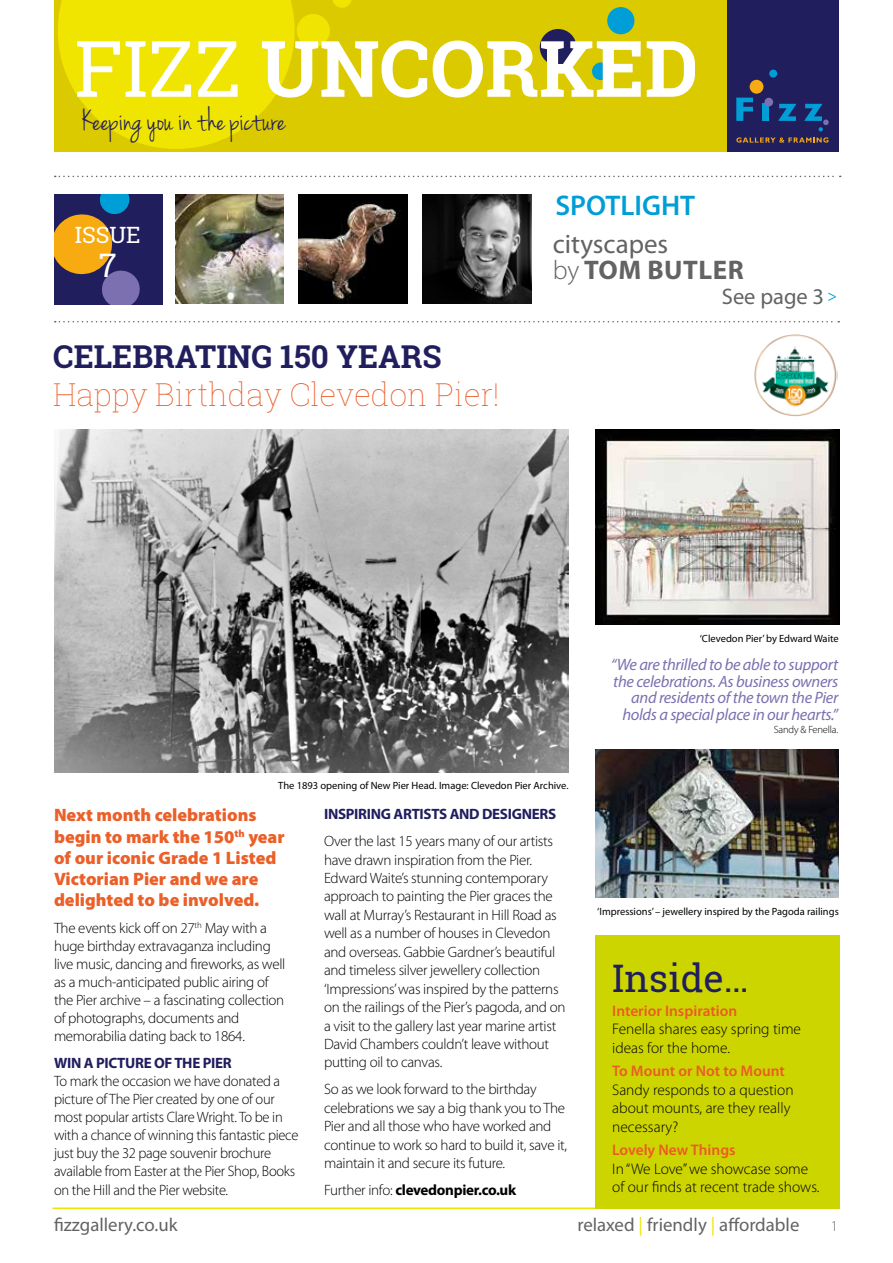
<style>
.page{position:relative;width:893px;height:1263px;background:#fff}
.page>*{position:absolute;margin:0;border:0;box-sizing:border-box;transform-origin:0 0}
.t1{font:700 78px "Roboto Slab";color:#fff}
.t2{font:37.95px "Roboto Slab";color:#211e5e}
.t3{font:33px "Jenna Sue";color:#211e5e}
.t4{font:32.4px "Roboto Slab";color:#fff}
.t5{font:100 31.5px "Roboto Slab";color:#eb5b25}
.t6{font:700 31.5px "Roboto Slab";color:#211e5e}
.t7{font:600 28.5px "Myriad Pro";color:#009ed6}
.t8{font:27px/25.5px "Myriad Pro";color:#646363}
.t9{font:22.5px "Myriad Pro";color:#646363}
.t10{font:22.5px "Roboto Slab";color:#fff}
.t11{font:18.75px "Myriad Pro";color:#646363}
.t12{font:900 18px/21.1px "Myriad Pro";color:#eb5f29}
.t13{font:italic 16.5px/16.5px "Myriad Pro";letter-spacing:-.02em;color:#7c70b1;text-align:right}
.t14{font:300 15.3px/18.3px "Myriad Pro";color:#000}
.t15{font:600 15.3px "Myriad Pro";color:#eb5b25}
.t16{font:300 15px/18.5px "Myriad Pro";letter-spacing:-.02em;color:#000}
.t17{font:700 15px "Myriad Pro";letter-spacing:-.02em;color:#211e5e}
.t18{font:700 15px "Myriad Pro";letter-spacing:-.02em;color:#000}
.t19{font:300 15px "Myriad Pro";color:#646363}
.t20{font:10.5px "Myriad Pro";color:#000}
.t21{font:300 10.5px "Myriad Pro";letter-spacing:-.02em;color:#000}
.s1{font-weight:400}
.s2{font-weight:300}
.s3{font-weight:700}
.s4{font-size:15.9px;color:#009ed6}
.s5{color:#f0e500}
</style>
<div class="page">
<div style="left:54px;top:0;width:785px;height:151px;background:#dcca00"></div>
<div style="left:727px;top:0;width:112px;height:151px;background:#211e5e"></div>
<svg style="left:736px;top:137px;width:92px;height:6px"></svg>
<div style="left:750px;top:80px;width:13px;height:14px;background:#f8ab10;border-radius:50%"></div>
<div style="left:769px;top:70px;width:8px;height:8px;background:#009ed6;border-radius:50%"></div>
<svg style="left:736px;top:98px;width:17px;height:23px"></svg>
<div style="left:763px;top:104px;width:6px;height:17px;background:#009ed6"></div>
<svg style="left:778px;top:104px;width:18px;height:17px"></svg>
<svg style="left:804px;top:104px;width:25px;height:27px"></svg>
<div style="left:764px;top:98px;width:9px;height:8px;background:#7c70b1;border-radius:50%"></div>
<div style="left:607px;top:7px;width:27px;height:27px;background:#009ed6;border-radius:50%"></div>
<div style="left:592px;top:62px;width:18px;height:18px;background:#009ed6;border-radius:50%"></div>
<div style="left:540px;top:29px;width:36px;height:37px;background:#211e5e;border-radius:50%"></div>
<div style="left:297px;top:14px;width:33px;height:33px;background:#f0e500;border-radius:50%"></div>
<svg style="left:333px;top:0;width:18px;height:8px"></svg>
<svg style="left:58px;top:0;width:237px;height:149px"></svg>
<svg style="left:55px;top:176px;width:786px;height:1px"></svg>
<svg style="left:55px;top:321px;width:784px;height:1px"></svg>
<div style="left:54px;top:195px;width:109px;height:110px;background:#211e5e"></div>
<svg style="left:54px;top:195px;width:86px;height:110px"></svg>
<img style="left:175px;top:195px;width:109px;height:108px">
<img style="left:299px;top:195px;width:108px;height:108px">
<img style="left:422px;top:195px;width:109px;height:108px">
<hr style="left:52px;top:1207px;width:786px;height:2px;background:#f0e500">
<div style="left:595px;top:935px;width:245px;height:274px;background:#cdd500"></div>
<img style="left:754px;top:334px;width:83px;height:82px">
<img style="left:595px;top:429px;width:245px;height:196px">
<img style="left:54px;top:429px;width:514px;height:343px">
<img style="left:595px;top:749px;width:244px;height:149px">
<h1 class="t1" style="left:74px;top:15px;width:625px"><span class="s1">FIZZ</span> UNCORKED</h1>
<h3 class="t3" style="left:82px;top:101px;width:206px">Keeping you in the picture</h3>
<h3 class="t10" style="left:75px;top:219px;width:67px">ISSUE</h3>
<h3 class="t4" style="left:99px;top:243px;width:19px">7</h3>
<h3 class="t6" style="left:53px;top:335px;width:390px">CELEBRATING 150 YEARS</h3>
<h3 class="t5" style="left:53px;top:373px;width:448px">Happy Birthday Clevedon Pier!</h3>
<h3 class="t7" style="left:555px;top:187px;width:141px">SPOTLIGHT</h3>
<h3 class="t8" style="left:553px;top:231px;width:192px">cityscapes<br><span class="s2">by</span> <span class="s3">TOM BUTLER</span></h3>
<h3 class="t9" style="left:722px;top:283px;width:117px">See page 3 <span class="s4">&gt;</span></h3>
<p class="t20" style="left:700px;top:632px;width:140px">‘Clevedon Pier’ by Edward Waite</p>
<p class="t13" style="left:611px;top:656px;width:229px">“We are thrilled to be able to support the celebrations. As business owners and residents of the town the Pier holds a special place in our hearts.”</p>
<p class="t21" style="left:774px;top:723px;width:66px">Sandy &amp; Fenella.</p>
<p class="t20" style="left:278px;top:779px;width:292px">The 1893 opening of New Pier Head. Image: Clevedon Pier Archive.</p>
<p class="t12" style="left:54px;top:804px;width:232px">Next month celebrations begin to mark the 150<sup>th</sup> year of our iconic Grade 1 Listed<br>Victorian Pier and we are delighted to be involved.</p>
<p class="t16" style="left:54px;top:918px;width:233px">The events kick off on 27<sup>th</sup> May with a huge birthday extravaganza including live music, dancing and fireworks, as well as a much-anticipated public airing of the Pier archive – a fascinating collection of photographs, documents and memorabilia dating back to 1864.</p>
<p class="t17" style="left:54px;top:1053px;width:179px">WIN A PICTURE OF THE PIER</p>
<p class="t16" style="left:54px;top:1072px;width:246px">To mark the occasion we have donated a picture of The Pier created by one of our most popular artists Clare Wright. To be in with a chance of winning this fantastic piece just buy the 32 page souvenir brochure available from Easter at the Pier Shop, Books on the Hill and the Pier website.</p>
<p class="t17" style="left:324px;top:804px;width:234px">INSPIRING ARTISTS AND DESIGNERS</p>
<p class="t16" style="left:324px;top:832px;width:243px">Over the last 15 years many of our artists have drawn inspiration from the Pier.<br>Edward Waite’s stunning contemporary approach to painting the Pier graces the wall at Murray’s Restaurant in Hill Road as well as a number of houses in Clevedon and overseas. Gabbie Gardner’s beautiful and timeless silver jewellery collection ‘Impressions’ was inspired by the patterns on the railings of the Pier’s pagoda, and on a visit to the gallery last year marine artist David Chambers couldn’t leave without putting oil to canvas.</p>
<p class="t16" style="left:324px;top:1080px;width:245px">So as we look forward to the birthday celebrations we say a big thank you to The Pier and all those who have worked and continue to work so hard to build it, save it, maintain it and secure its future.</p>
<p class="t18" style="left:324px;top:1180px;width:194px"><span class="s2">Further info:</span> clevedonpier.co.uk</p>
<p class="t20" style="left:597px;top:904px;width:243px">‘Impressions’ – jewellery inspired by the Pagoda railings</p>
<h2 class="t2" style="left:612px;top:952px;width:138px">Inside…</h2>
<p class="t15" style="left:612px;top:1001px;width:126px">Interior Inspiration</p>
<p class="t14" style="left:612px;top:1020px;width:190px">Fenella shares easy spring time ideas for the home.</p>
<p class="t15" style="left:612px;top:1061px;width:174px">To Mount or Not to Mount</p>
<p class="t14" style="left:612px;top:1080px;width:183px">Sandy responds to a question about mounts, are they really necessary?</p>
<p class="t15" style="left:612px;top:1140px;width:125px">Lovely New Things</p>
<p class="t14" style="left:612px;top:1159px;width:209px">In “We Love” we showcase some of our finds at recent trade shows.</p>
<p class="t11" style="left:54px;top:1213px;width:125px">fizzgallery.co.uk</p>
<p class="t11" style="left:577px;top:1213px;width:224px">relaxed <span class="s5">|</span> friendly <span class="s5">|</span> affordable</p>
<p class="t19" style="left:831px;top:1217px;width:9px">1</p>
</div>
